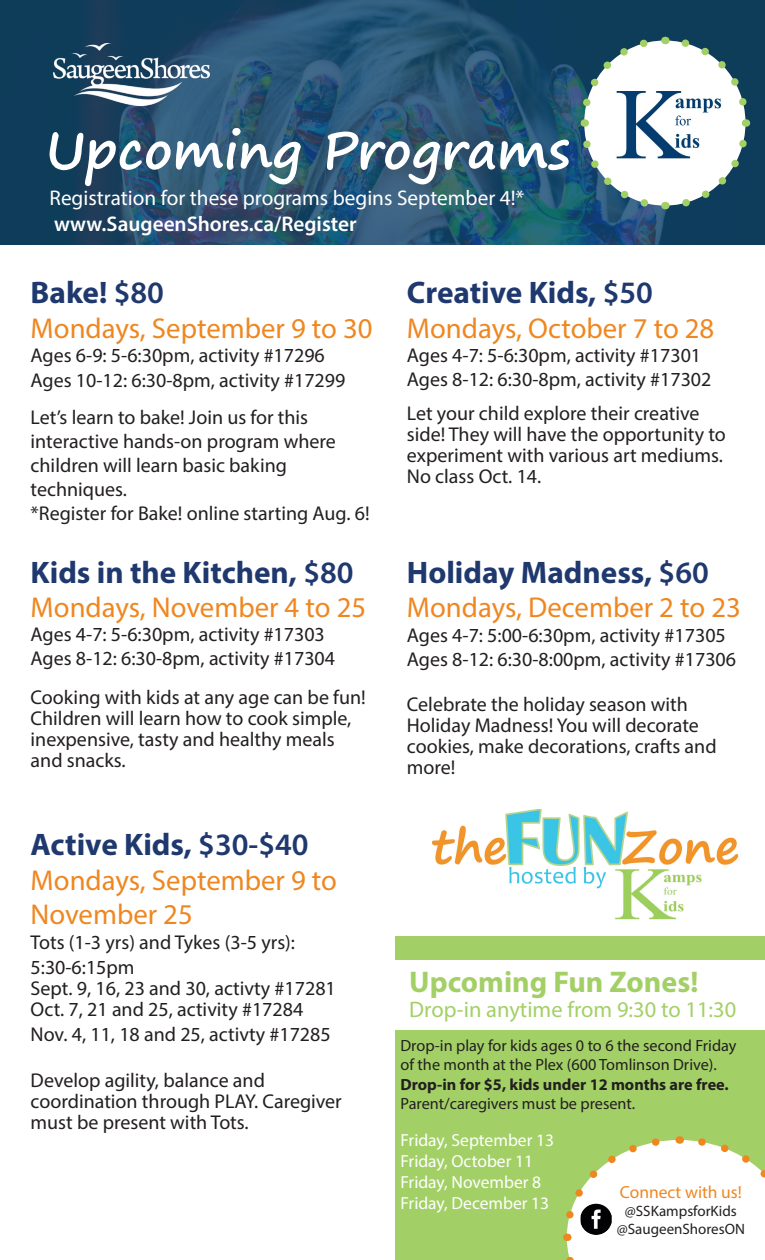
<style>
.page{position:relative;width:765px;height:1260px;background:#fff}
.page>*{position:absolute;margin:0;border:0;box-sizing:border-box;transform-origin:0 0}
.t1{font:700 51.25px "Segoe Print";color:#fff}
.t2{font:700 31.25px "Myriad Pro";color:#1f396f}
.t3{font:700 30px "Myriad Pro";color:#a3d066}
.t4{font:28.75px "Myriad Pro";color:#ef8721}
.t5{font:22.5px "Myriad Pro";color:#a3d066}
.t6{font:21.25px "Myriad Pro";color:#fff}
.t7{font:600 21.25px "Myriad Pro";color:#fff}
.t8{font:20px/21px "Myriad Pro";color:#231f20}
.t9{font:17.5px "Myriad Pro";color:#fff}
.t10{font:17.5px "Myriad Pro";color:#ef8721}
.t11{font:16.25px/19.5px "Myriad Pro";color:#231f20}
.t12{font:700 16.25px/19.5px "Myriad Pro";color:#231f20}
.t13{font:15px "Myriad Pro";color:#231f20}
.s1{font-weight:600}
.s2{font-weight:400}
</style>
<div class="page">
<svg style="left:0;top:0;width:765px;height:245px;background:#214d6c"></svg>
<img style="left:432px;top:809px;width:307px;height:111px">
<div style="left:395px;top:936px;width:370px;height:324px;background:#a3d066"></div>
<div style="left:389px;top:961px;width:376px;height:69px;background:#fff"></div>
<svg style="left:563px;top:1136px;width:202px;height:124px"></svg>
<div style="left:584px;top:41px;width:162px;height:165px;background:#fff;border-radius:50%"></div>
<svg style="left:677px;top:119px;width:76px;height:93px"></svg>
<svg style="left:665px;top:33px;width:87px;height:78px"></svg>
<svg style="left:577px;top:34px;width:76px;height:93px"></svg>
<svg style="left:578px;top:135px;width:88px;height:78px"></svg>
<img style="left:612px;top:83px;width:113px;height:81px">
<img style="left:53px;top:44px;width:157px;height:61px">
<img style="left:581px;top:1204px;width:31px;height:31px">
<p class="t1" style="left:45px;top:103px;width:526px">Upcoming Programs</p>
<p class="t6" style="left:49px;top:185px;width:476px">Registration for these programs begins September 4!*</p>
<p class="t7" style="left:54px;top:210px;width:304px">www.SaugeenShores.ca/Register</p>
<p class="t2" style="left:31px;top:272px;width:135px">Bake! <span class="s1">$80</span></p>
<p class="t4" style="left:31px;top:310px;width:344px">Mondays, September 9 to 30</p>
<p class="t8" style="left:31px;top:344px;width:296px">Ages 6-9: 5-6:30pm, activity #17296</p>
<p class="t8" style="left:31px;top:369px;width:316px">Ages 10-12: 6:30-8pm, activity #17299</p>
<p class="t8" style="left:31px;top:405px;width:307px;line-height:24px">Let’s learn to bake! Join us for this interactive hands-on program where children will learn basic baking techniques.</p>
<p class="t8" style="left:31px;top:503px;width:341px">*Register for Bake! online starting Aug. 6!</p>
<p class="t2" style="left:31px;top:552px;width:324px">Kids in the Kitchen, <span class="s1">$80</span></p>
<p class="t4" style="left:31px;top:590px;width:337px">Mondays, November 4 to 25</p>
<p class="t8" style="left:31px;top:624px;width:296px">Ages 4-7: 5-6:30pm, activity #17303</p>
<p class="t8" style="left:31px;top:648px;width:306px">Ages 8-12: 6:30-8pm, activity #17304</p>
<p class="t8" style="left:31px;top:687px;width:337px">Cooking with kids at any age can be fun!<br>Children will learn how to cook simple, inexpensive, tasty and healthy meals and snacks.</p>
<p class="t2" style="left:31px;top:824px;width:279px">Active Kids, <span class="s1">$30-$40</span></p>
<p class="t4" style="left:31px;top:862px;width:308px">Mondays, September 9 to</p>
<p class="t4" style="left:31px;top:897px;width:164px">November 25</p>
<p class="t8" style="left:31px;top:932px;width:266px">Tots (1-3 yrs) and Tykes (3-5 yrs):</p>
<p class="t8" style="left:31px;top:957px;width:106px">5:30-6:15pm</p>
<p class="t8" style="left:31px;top:978px;width:307px">Sept. 9, 16, 23 and 30, activty #17281</p>
<p class="t8" style="left:31px;top:999px;width:274px">Oct. 7, 21 and 25, activity #17284</p>
<p class="t8" style="left:31px;top:1024px;width:302px">Nov. 4, 11, 18 and 25, activty #17285</p>
<p class="t8" style="left:31px;top:1070px;width:313px">Develop agility, balance and coordination through PLAY. Caregiver must be present with Tots.</p>
<p class="t2" style="left:407px;top:272px;width:248px">Creative Kids, <span class="s1">$50</span></p>
<p class="t4" style="left:407px;top:310px;width:309px">Mondays, October 7 to 28</p>
<p class="t8" style="left:407px;top:344px;width:296px">Ages 4-7: 5-6:30pm, activity #17301</p>
<p class="t8" style="left:407px;top:368px;width:306px">Ages 8-12: 6:30-8pm, activity #17302</p>
<p class="t8" style="left:407px;top:403px;width:320px">Let your child explore their creative side! They will have the opportunity to experiment with various art mediums.<br>No class Oct. 14.</p>
<p class="t2" style="left:407px;top:552px;width:303px">Holiday Madness, <span class="s1">$60</span></p>
<p class="t4" style="left:407px;top:590px;width:335px">Mondays, December 2 to 23</p>
<p class="t8" style="left:407px;top:625px;width:320px">Ages 4-7: 5:00-6:30pm, activity #17305</p>
<p class="t8" style="left:407px;top:649px;width:331px">Ages 8-12: 6:30-8:00pm, activity #17306</p>
<p class="t8" style="left:407px;top:694px;width:283px">Celebrate the holiday season with</p>
<p class="t8" style="left:407px;top:715px;width:311px">Holiday Madness! You will decorate cookies, make decorations, crafts and more!</p>
<p class="t3" style="left:409px;top:963px;width:291px">Upcoming Fun Zones!</p>
<p class="t5" style="left:409px;top:996px;width:329px">Drop-in anytime from 9:30 to 11:30</p>
<p class="t11" style="left:400px;top:1035px;width:338px">Drop-in play for kids ages 0 to 6 the second Friday of the month at the Plex (600 Tomlinson Drive).</p>
<p class="t12" style="left:400px;top:1074px;width:330px">Drop-in for $5, kids under 12 months are free.<br><span class="s2">Parent/caregivers must be present.</span></p>
<p class="t9" style="left:400px;top:1129px;width:155px">Friday, September 13</p>
<p class="t9" style="left:400px;top:1150px;width:134px">Friday, October 11</p>
<p class="t9" style="left:400px;top:1171px;width:142px">Friday, November 8</p>
<p class="t9" style="left:400px;top:1192px;width:150px">Friday, December 13</p>
<p class="t10" style="left:620px;top:1181px;width:124px">Connect with us!</p>
<p class="t13" style="left:625px;top:1201px;width:113px">@SSKampsforKids</p>
<p class="t13" style="left:617px;top:1219px;width:130px">@SaugeenShoresON</p>
</div>
